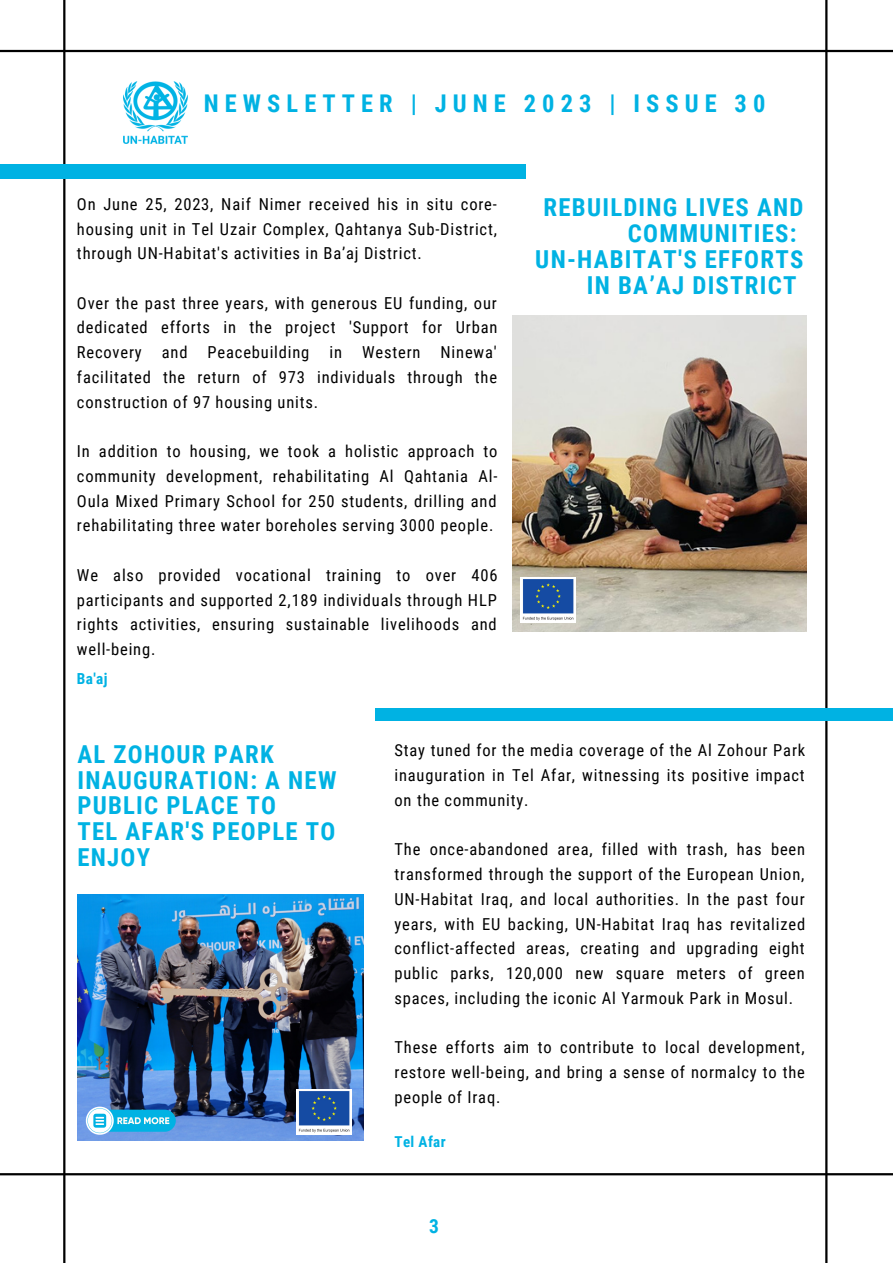
<style>
.page{position:relative;width:893px;height:1264px;background:#fff}
.page>*{position:absolute;margin:0;border:0;box-sizing:border-box;transform-origin:0 0}
.t1{font:700 24.75px/25.8px "Roboto Condensed";letter-spacing:.05em;color:#00b2e3;text-align:right}
.t2{font:700 24.45px "Roboto Condensed";letter-spacing:.25em;color:#00b2e3}
.t3{font:700 19.35px "Roboto Condensed";color:#00b2e3}
.t4{font:16.5px/24.8px "Roboto Condensed";letter-spacing:.05em;color:#000;text-align:justify}
.t5{font:700 15.3px "Roboto Condensed";color:#00b2e3}
.t6{font:700 15px "Roboto Condensed";letter-spacing:.025em;color:#00b2e3}
</style>
<div class="page">
<img style="left:123px;top:81px;width:64px;height:62px">
<hr style="left:0;top:50px;width:892px;height:2px;background:#000">
<hr style="left:0;top:1173px;width:892px;height:2px;background:#000">
<hr style="left:63px;top:0;width:2px;height:1262px;background:#000">
<hr style="left:825px;top:0;width:2px;height:1262px;background:#000">
<img style="left:512px;top:316px;width:294px;height:315px">
<img style="left:520px;top:578px;width:55px;height:45px">
<div style="left:0;top:165px;width:525px;height:14px;background:#00b2e3"></div>
<img style="left:78px;top:895px;width:285px;height:245px">
<div style="left:375px;top:708px;width:517px;height:12px;background:#00b2e3"></div>
<svg style="left:86px;top:1106px;width:90px;height:28px"></svg>
<img style="left:296px;top:1089px;width:55px;height:45px">
<p class="t2" style="left:204px;top:89px;width:563px">NEWSLETTER | JUNE 2023 | ISSUE 30</p>
<p class="t4" style="left:77px;top:192px;width:421px">On June 25, 2023, Naif Nimer received his in situ core&shy;housing unit in Tel Uzair Complex, Qahtanya Sub-District, through UN-Habitat's activities in Ba’aj District.</p>
<p class="t4" style="left:77px;top:291px;width:422px">Over the past three years, with generous EU funding, our dedicated efforts in the project 'Support for Urban Recovery and Peacebuilding in Western Ninewa' facilitated the return of 973 individuals through the construction of 97 housing units.</p>
<p class="t4" style="left:77px;top:439px;width:422px">In addition to housing, we took a holistic approach to community development, rehabilitating Al Qahtania Al-Oula Mixed Primary School for 250 students, drilling and rehabilitating three water boreholes serving 3000 people.</p>
<p class="t4" style="left:77px;top:563px;width:422px">We also provided vocational training to over 406 participants and supported 2,189 individuals through HLP rights activities, ensuring sustainable livelihoods and well-being.</p>
<p class="t5" style="left:77px;top:669px;width:32px">Ba'aj</p>
<p class="t1" style="left:543px;top:195px;width:261px">REBUILDING LIVES AND<br>COMMUNITIES:</p>
<p class="t1" style="left:535px;top:246px;width:269px">UN-HABITAT'S EFFORTS<br>IN BA’AJ DISTRICT</p>
<p class="t1" style="left:77px;top:741px;width:260px;text-align:left">AL ZOHOUR PARK<br>INAUGURATION: A NEW<br>PUBLIC PLACE TO</p>
<p class="t1" style="left:77px;top:819px;width:259px;text-align:left">TEL AFAR'S PEOPLE TO<br>ENJOY</p>
<p class="t4" style="left:394px;top:738px;width:412px">Stay tuned for the media coverage of the Al Zohour Park inauguration in Tel Afar, witnessing its positive impact on the community.</p>
<p class="t4" style="left:394px;top:837px;width:412px">The once-abandoned area, filled with trash, has been transformed through the support of the European Union, UN-Habitat Iraq, and local authorities. In the past four years, with EU backing, UN-Habitat Iraq has revitalized conflict-affected areas, creating and upgrading eight public parks, 120,000 new square meters of green spaces, including the iconic Al Yarmouk Park in Mosul.</p>
<p class="t4" style="left:394px;top:1035px;width:412px">These efforts aim to contribute to local development, restore well-being, and bring a sense of normalcy to the people of Iraq.</p>
<p class="t6" style="left:394px;top:1132px;width:53px">Tel Afar</p>
<p class="t3" style="left:429px;top:1215px;width:11px">3</p>
</div>
